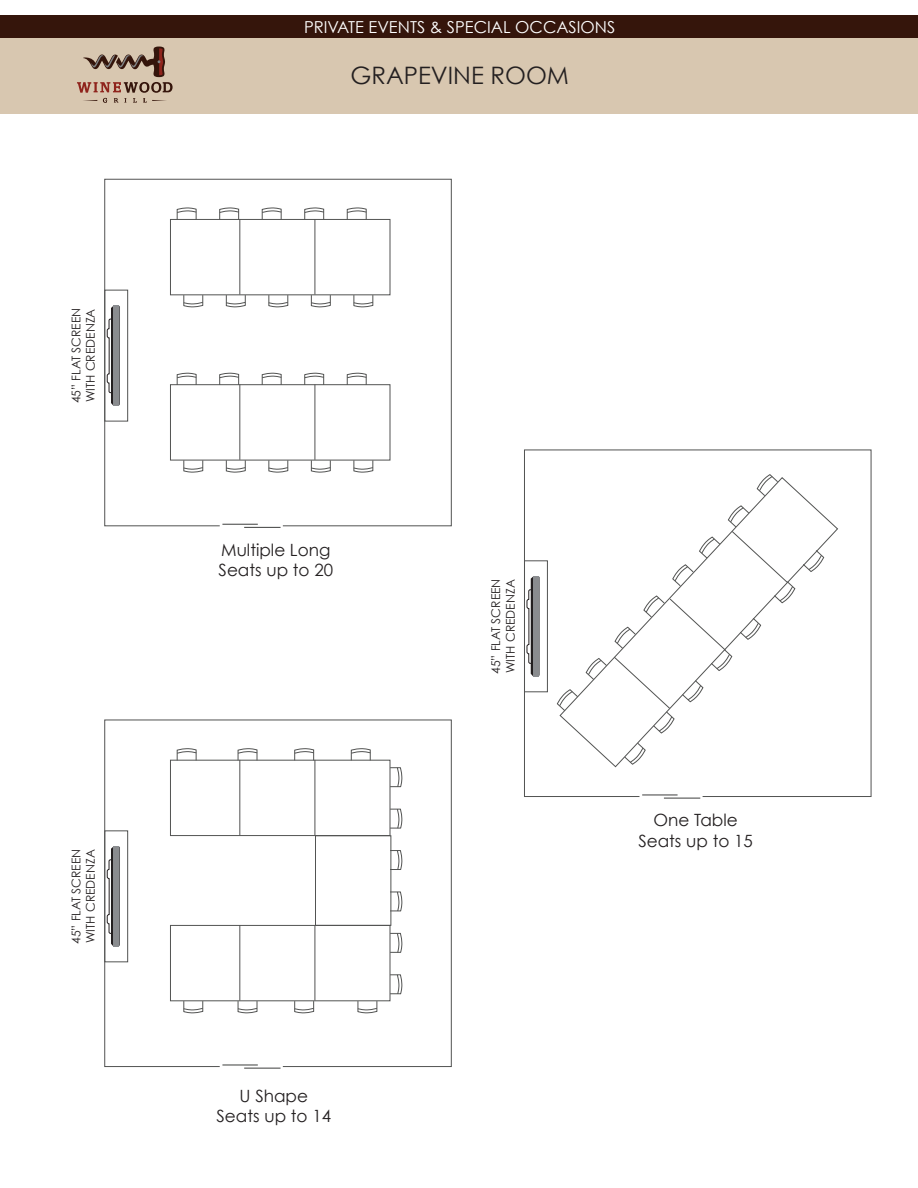
<style>
.page{position:relative;width:918px;height:1188px;background:#fff}
.page>*{position:absolute;margin:0;border:0;box-sizing:border-box;transform-origin:0 0}
.t1{font:24px "Century Gothic";color:#231f20}
.t2{font:16.95px/20.2px "Century Gothic";color:#231f20;text-align:center}
.t3{font:16.5px "Century Gothic";color:#fff}
.t4{font:12px/14.4px "Century Gothic";color:#231f20}
</style>
<div class="page">
<div style="left:0;top:16px;width:918px;height:98px;background:#d8c7b0"></div>
<hr style="left:244px;top:527px;width:37px;height:1px;background:#525352">
<svg style="left:104px;top:179px;width:348px;height:347px"></svg>
<hr style="left:664px;top:798px;width:36px;height:1px;background:#525352">
<svg style="left:524px;top:449px;width:348px;height:348px"></svg>
<svg style="left:77px;top:47px;width:96px;height:56px"></svg>
<div style="left:0;top:16px;width:918px;height:22px;background:#35150b"></div>
<hr style="left:244px;top:1068px;width:37px;height:1px;background:#525352">
<svg style="left:104px;top:719px;width:348px;height:348px"></svg>
<p class="t4" style="left:69px;top:403px;width:97px;rotate:-90deg">45” FLAT SCREEN<br>WITH CREDENZA</p>
<p class="t4" style="left:69px;top:944px;width:97px;rotate:-90deg">45” FLAT SCREEN<br>WITH CREDENZA</p>
<h3 class="t3" style="left:304px;top:17px;width:313px">PRIVATE EVENTS &amp; SPECIAL OCCASIONS</h3>
<h1 class="t1" style="left:350px;top:61px;width:220px">GRAPEVINE ROOM</h1>
<h2 class="t2" style="left:219px;top:539px;width:116px;text-align:left">Multiple Long<br>Seats up to 20</h2>
<h2 class="t2" style="left:217px;top:1085px;width:116px">U Shape<br>Seats up to 14</h2>
<p class="t4" style="left:489px;top:674px;width:97px;rotate:-90deg">45” FLAT SCREEN<br>WITH CREDENZA</p>
<h2 class="t2" style="left:638px;top:810px;width:116px">One Table<br>Seats up to 15</h2>
</div>
